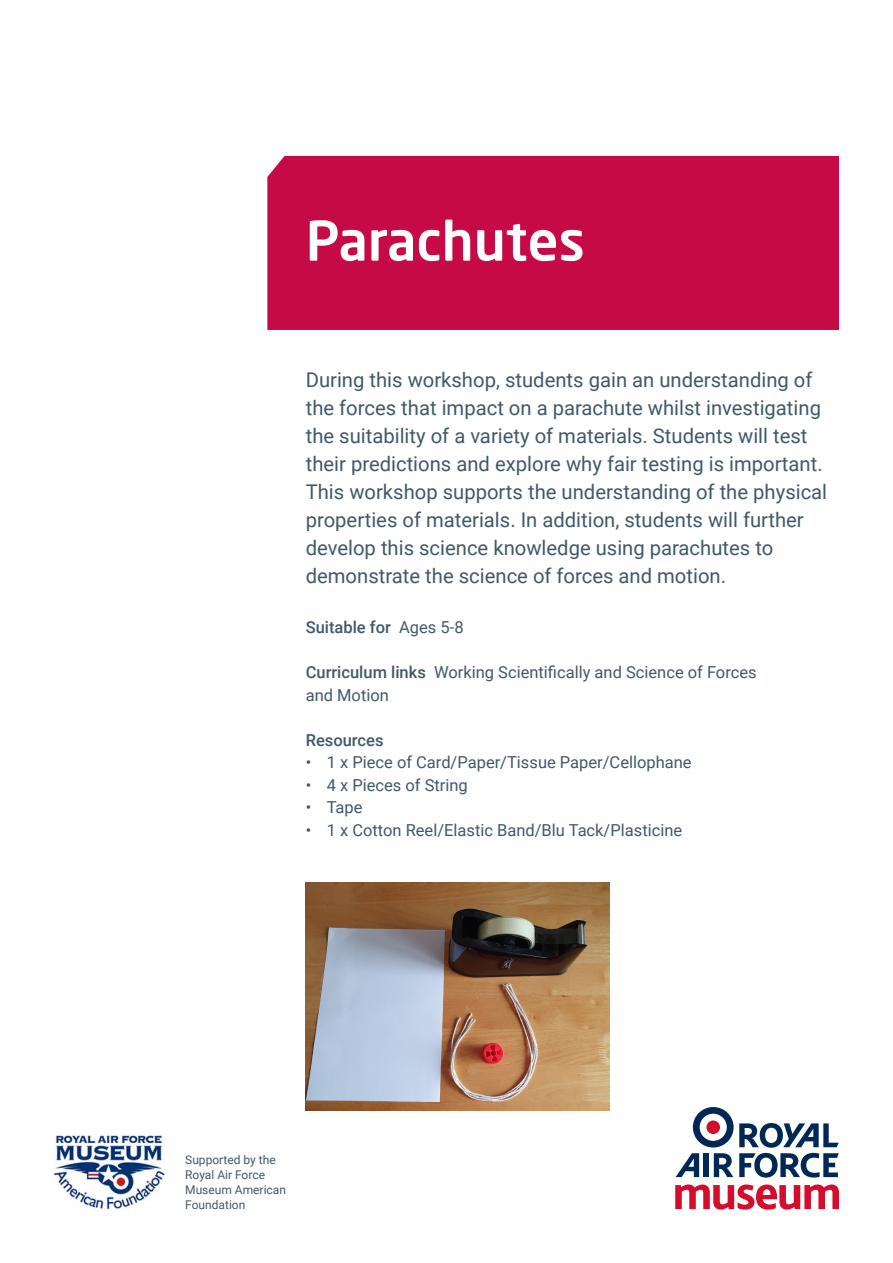
<style>
.page{position:relative;width:893px;height:1263px;background:#fff}
.page>*{position:absolute;margin:0;border:0;box-sizing:border-box;transform-origin:0 0}
.t1{font:500 54px "Neo Sans Std";color:#fff}
.t2{font:20.25px/28px "Roboto";color:#405968}
.t3{font:16.5px/22.5px "Roboto";color:#405968}
.t4{font:500 16.5px "Roboto";color:#405968}
.t5{font:12px/15px "Roboto";color:#405968}
.s1{font-weight:400}
.s2{font-weight:500}
</style>
<div class="page">
<svg style="left:714px;top:1153px;width:19px;height:24px"></svg>
<svg style="left:676px;top:1153px;width:23px;height:24px"></svg>
<div style="left:704px;top:1153px;width:5px;height:24px;background:#002855"></div>
<svg style="left:739px;top:1123px;width:100px;height:54px"></svg>
<div style="left:693px;top:1107px;width:41px;height:40px;background:#002855;border-radius:50%"></div>
<div style="left:700px;top:1114px;width:27px;height:27px;background:#fff;border-radius:50%"></div>
<div style="left:706px;top:1120px;width:14px;height:14px;background:#d30d2b;border-radius:50%"></div>
<svg style="left:675px;top:1184px;width:164px;height:25px"></svg>
<img style="left:306px;top:882px;width:304px;height:228px">
<div style="left:267px;top:156px;width:572px;height:174px;background:#c60a45"></div>
<img style="left:54px;top:1135px;width:111px;height:76px">
<p class="t1" style="left:306px;top:207px;width:281px">Parachutes</p>
<p class="t2" style="left:306px;top:365px;width:523px">During this workshop, students gain an understanding of the forces that impact on a parachute whilst investigating the suitability of a variety of materials. Students will test their predictions and explore why fair testing is important.<br>This workshop supports the understanding of the physical properties of materials. In addition, students will further develop this science knowledge using parachutes to demonstrate the science of forces and motion.</p>
<p class="t4" style="left:306px;top:616px;width:159px">Suitable for <span class="s1">Ages 5-8</span></p>
<p class="t3" style="left:306px;top:660px;width:452px"><span class="s2">Curriculum links</span> Working Scientifically and Science of Forces and Motion</p>
<p class="t4" style="left:306px;top:728px;width:79px">Resources</p>
<p class="t3" style="left:306px;top:750px;width:387px">• 1 x Piece of Card/Paper/Tissue Paper/Cellophane</p>
<p class="t3" style="left:306px;top:773px;width:164px">• 4 x Pieces of String</p>
<p class="t3" style="left:306px;top:795px;width:58px">• Tape</p>
<p class="t3" style="left:306px;top:818px;width:378px">• 1 x Cotton Reel/Elastic Band/Blu Tack/Plasticine</p>
<p class="t5" style="left:185px;top:1152px;width:102px">Supported by the<br>Royal Air Force<br>Museum American<br>Foundation</p>
</div>
